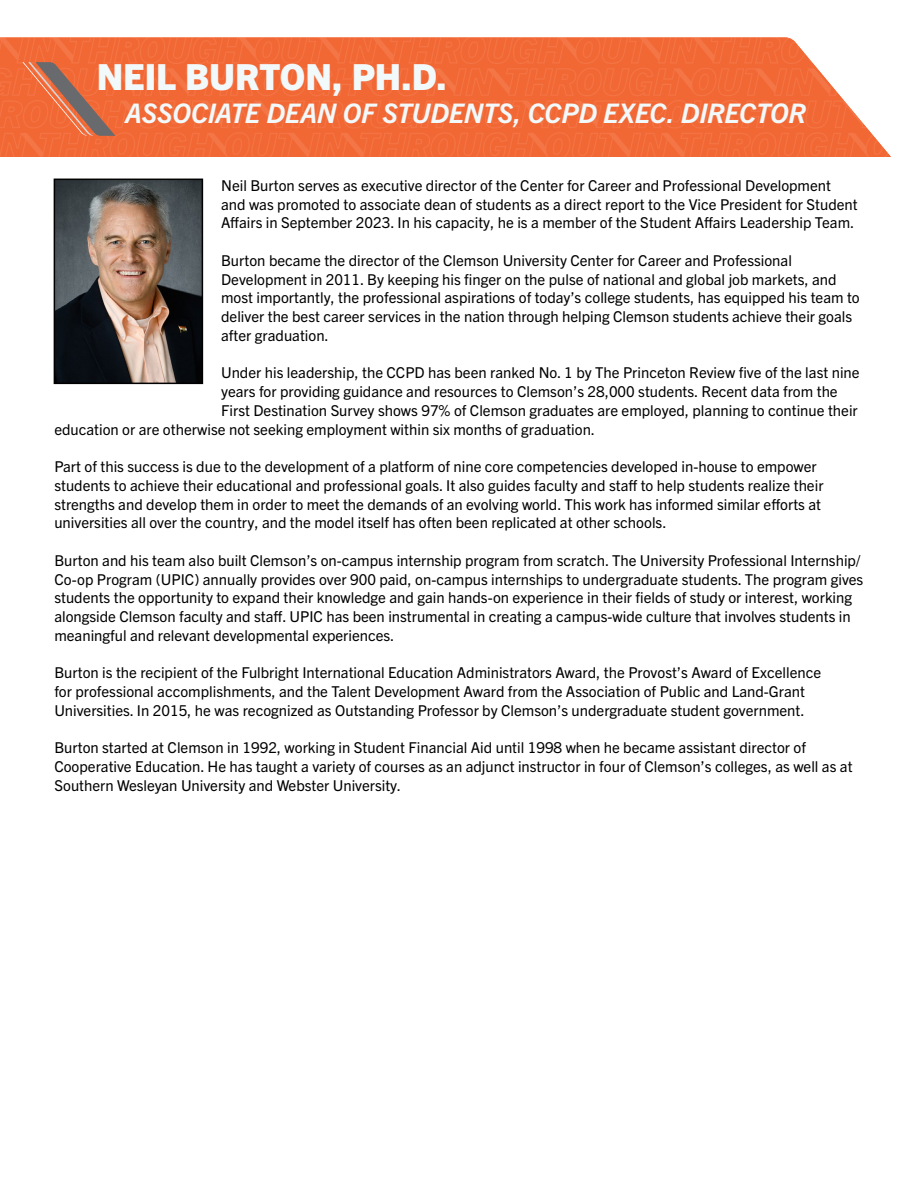
<style>
.page{position:relative;width:918px;height:1188px;background:#fff}
.page>*{position:absolute;margin:0;border:0;box-sizing:border-box;transform-origin:0 0}
.t1{font:800 36px "Trade Gothic Next LT Pro";letter-spacing:-.005em;color:#f2f9fa}
.t2{font:italic 700 27px "Trade Gothic Next LT Pro";letter-spacing:-.015em;color:#f2f9fa}
.t3{font:15px/18.8px "Trade Gothic Next LT Pro";color:#000}
</style>
<div class="page">
<img style="left:0;top:37px;width:891px;height:120px">
<svg style="left:22px;top:62px;width:93px;height:74px"></svg>
<img style="left:57px;top:182px;width:143px;height:199px">
<div style="left:54px;top:179px;width:149px;height:205px;border:2px solid #000"></div>
<h1 class="t1" style="left:97px;top:52px;width:352px">NEIL BURTON, PH.D.</h1>
<h2 class="t2" style="left:125px;top:94px;width:682px">ASSOCIATE DEAN OF STUDENTS, CCPD EXEC. DIRECTOR</h2>
<p class="t3" style="left:221px;top:175px;width:638px">Neil Burton serves as executive director of the Center for Career and Professional Development and was promoted to associate dean of students as a direct report to the Vice President for Student<br>Affairs in September 2023. In his capacity, he is a member of the Student Affairs Leadership Team.</p>
<p class="t3" style="left:221px;top:250px;width:640px">Burton became the director of the Clemson University Center for Career and Professional Development in 2011. By keeping his finger on the pulse of national and global job markets, and most importantly, the professional aspirations of today’s college students, has equipped his team to deliver the best career services in the nation through helping Clemson students achieve their goals after graduation.</p>
<p class="t3" style="left:221px;top:363px;width:640px">Under his leadership, the CCPD has been ranked No. 1 by The Princeton Review five of the last nine</p>
<p class="t3" style="left:221px;top:381px;width:618px">years for providing guidance and resources to Clemson’s 28,000 students. Recent data from the</p>
<p class="t3" style="left:221px;top:400px;width:638px">First Destination Survey shows 97% of Clemson graduates are employed, planning to continue their</p>
<p class="t3" style="left:54px;top:419px;width:542px">education or are otherwise not seeking employment within six months of graduation.</p>
<p class="t3" style="left:54px;top:456px;width:771px">Part of this success is due to the development of a platform of nine core competencies developed in-house to empower students to achieve their educational and professional goals. It also guides faculty and staff to help students realize their strengths and develop them in order to meet the demands of an evolving world. This work has informed similar efforts at universities all over the country, and the model itself has often been replicated at other schools.</p>
<p class="t3" style="left:54px;top:550px;width:811px">Burton and his team also built Clemson’s on-campus internship program from scratch. The University Professional Internship/ Co-op Program (UPIC) annually provides over 900 paid, on-campus internships to undergraduate students. The program gives students the opportunity to expand their knowledge and gain hands-on experience in their fields of study or interest, working alongside Clemson faculty and staff. UPIC has been instrumental in creating a campus-wide culture that involves students in meaningful and relevant developmental experiences.</p>
<p class="t3" style="left:54px;top:663px;width:768px">Burton is the recipient of the Fulbright International Education Administrators Award, the Provost’s Award of Excellence for professional accomplishments, and the Talent Development Award from the Association of Public and Land-Grant<br>Universities. In 2015, he was recognized as Outstanding Professor by Clemson’s undergraduate student government.</p>
<p class="t3" style="left:54px;top:738px;width:800px">Burton started at Clemson in 1992, working in Student Financial Aid until 1998 when he became assistant director of<br>Cooperative Education. He has taught a variety of courses as an adjunct instructor in four of Clemson’s colleges, as well as at<br>Southern Wesleyan University and Webster University.</p>
</div>
